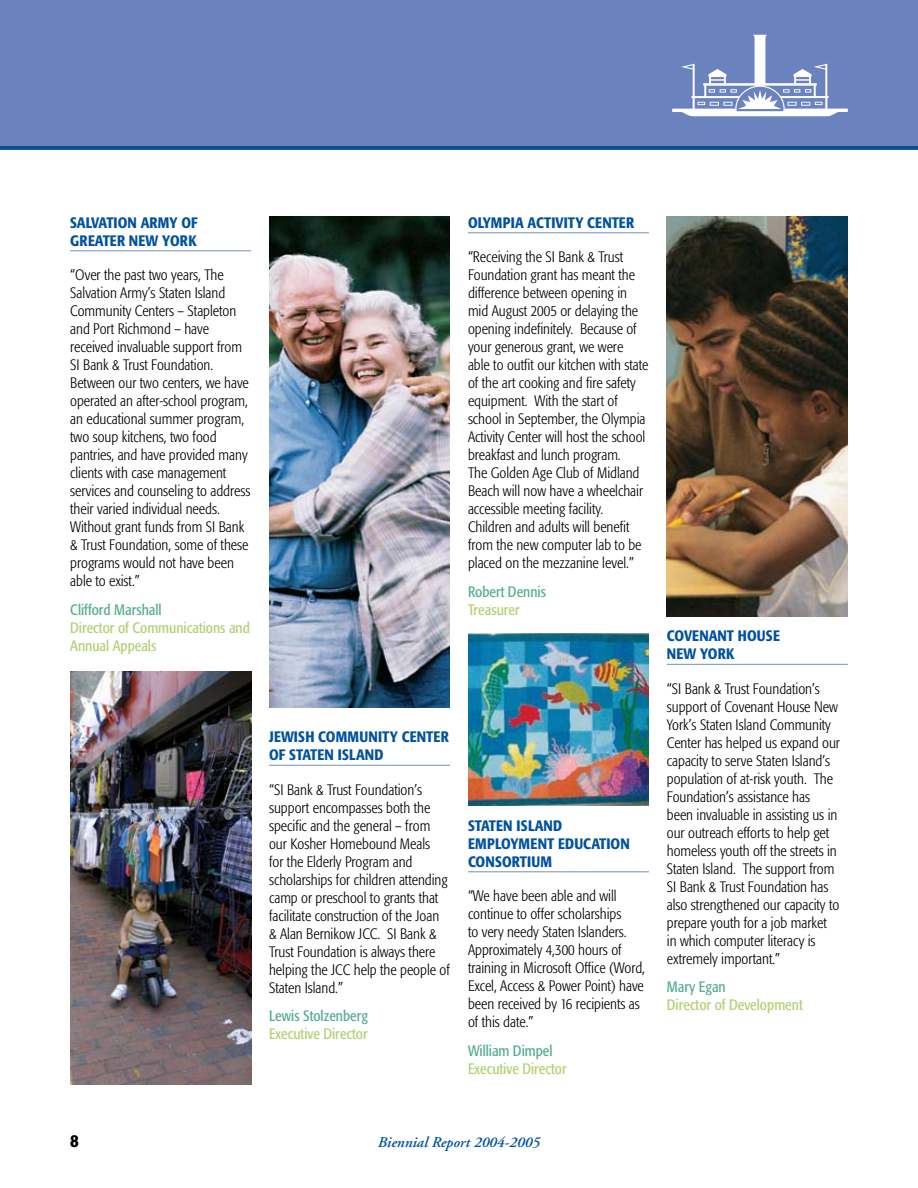
<style>
.page{position:relative;width:918px;height:1188px;background:#fff}
.page>*{position:absolute;margin:0;border:0;box-sizing:border-box;transform-origin:0 0}
.t1{font:300 condensed 15px/18px "Formata";color:#000}
.t2{font:500 condensed 15px/18px "Formata";letter-spacing:.02em;color:#00529f}
.t3{font:condensed 15px/18px "Formata";color:#b5d076}
.t4{font:condensed 15px "Formata";color:#58ae8c}
.t5{font:italic 600 15px "Adobe Garamond";color:#00529f}
</style>
<div class="page">
<div style="left:0;top:0;width:917px;height:147px;background:#6a82bd"></div>
<hr style="left:0;top:147px;width:918px;height:3px;background:#00529f">
<svg style="left:672px;top:35px;width:176px;height:81px"></svg>
<svg style="left:917px;top:0;width:1px;height:150px"></svg>
<hr style="left:468px;top:232px;width:181px;height:1px;background:#839cbf">
<hr style="left:468px;top:871px;width:181px;height:1px;background:#839cbf">
<hr style="left:70px;top:250px;width:181px;height:1px;background:#839cbf">
<hr style="left:269px;top:765px;width:181px;height:1px;background:#839cbf">
<hr style="left:667px;top:664px;width:181px;height:1px;background:#839cbf">
<img style="left:667px;top:216px;width:181px;height:400px">
<img style="left:468px;top:634px;width:181px;height:172px">
<img style="left:70px;top:672px;width:181px;height:412px">
<img style="left:269px;top:216px;width:181px;height:492px">
<p class="t2" style="left:70px;top:214px;width:129px">SALVATION ARMY OF<br>GREATER NEW YORK</p>
<p class="t1" style="left:70px;top:266px;width:182px">“Over the past two years, The<br>Salvation Army’s Staten Island<br>Community Centers – Stapleton and Port Richmond – have received invaluable support from<br>SI Bank &amp; Trust Foundation.<br>Between our two centers, we have operated an after-school program, an educational summer program, two soup kitchens, two food pantries, and have provided many clients with case management services and counseling to address their varied individual needs.<br>Without grant funds from SI Bank &amp; Trust Foundation, some of these programs would not have been able to exist.”</p>
<p class="t4" style="left:70px;top:601px;width:93px">Clifford Marshall</p>
<p class="t3" style="left:70px;top:619px;width:181px">Director of Communications and<br>Annual Appeals</p>
<p class="t2" style="left:468px;top:214px;width:168px">OLYMPIA ACTIVITY CENTER</p>
<p class="t1" style="left:468px;top:248px;width:182px">“Receiving the SI Bank &amp; Trust<br>Foundation grant has meant the difference between opening in mid August 2005 or delaying the opening indefinitely. Because of your generous grant, we were able to outfit our kitchen with state of the art cooking and fire safety equipment. With the start of school in September, the Olympia<br>Activity Center will host the school breakfast and lunch program.<br>The Golden Age Club of Midland<br>Beach will now have a wheelchair accessible meeting facility.<br>Children and adults will benefit from the new computer lab to be placed on the mezzanine level.”</p>
<p class="t4" style="left:468px;top:583px;width:80px">Robert Dennis</p>
<p class="t3" style="left:468px;top:601px;width:53px">Treasurer</p>
<p class="t2" style="left:269px;top:728px;width:61px">JEWISH COMM</p>
<p class="t2" style="left:269px;top:728px;width:181px;text-indent:90px">UNITY CENTER<br>OF STATEN ISLAND</p>
<p class="t1" style="left:269px;top:781px;width:182px">“SI Bank &amp; Trust Foundation’s support encompasses both the specific and the general – from our Kosher Homebound Meals<br>for the Elderly Program and scholarships for children attending camp or preschool to grants that facilitate construction of the Joan &amp; Alan Bernikow JCC. SI Bank &amp;<br>Trust Foundation is always there helping the JCC help the people of<br>Staten Island.”</p>
<p class="t4" style="left:269px;top:1007px;width:101px">Lewis Stolzenberg</p>
<p class="t3" style="left:269px;top:1025px;width:100px">Executive Director</p>
<p class="t2" style="left:468px;top:817px;width:153px">STATEN ISLAND<br>EM PLOYMENT EDUCATION<br>CONSORTIUM</p>
<p class="t1" style="left:468px;top:887px;width:179px">“We have been able and will continue to offer scholarships<br>to very needy Staten Islanders.<br>Approximately 4,300 hours of training in Microsoft Office (Word,<br>Excel, Access &amp; Power Point) have been received by 16 recipients as of this date.”</p>
<p class="t4" style="left:468px;top:1042px;width:86px">William Dimpel</p>
<p class="t3" style="left:468px;top:1060px;width:100px">Executive Director</p>
<p class="t2" style="left:667px;top:627px;width:115px">COVENANT HOUSE<br>NEW YORK</p>
<p class="t1" style="left:667px;top:680px;width:175px">“SI Bank &amp; Trust Foundation’s support of Covenant House New<br>York’s Staten Island Community<br>Center has helped us expand our capacity to serve Staten Island’s population of at-risk youth. The<br>Foundation’s assistance has been invaluable in assisting us in our outreach efforts to help get homeless youth off the streets in<br>Staten Island. The support from<br>SI Bank &amp; Trust Foundation has also strengthened our capacity to prepare youth for a job market in which computer literacy is extremely important.”</p>
<p class="t4" style="left:667px;top:978px;width:60px">Mary Egan</p>
<p class="t3" style="left:667px;top:996px;width:137px">Director of Development</p>
<p class="t5" style="left:378px;top:1134px;width:164px">Biennial Report 2004-2005</p>
</div>
